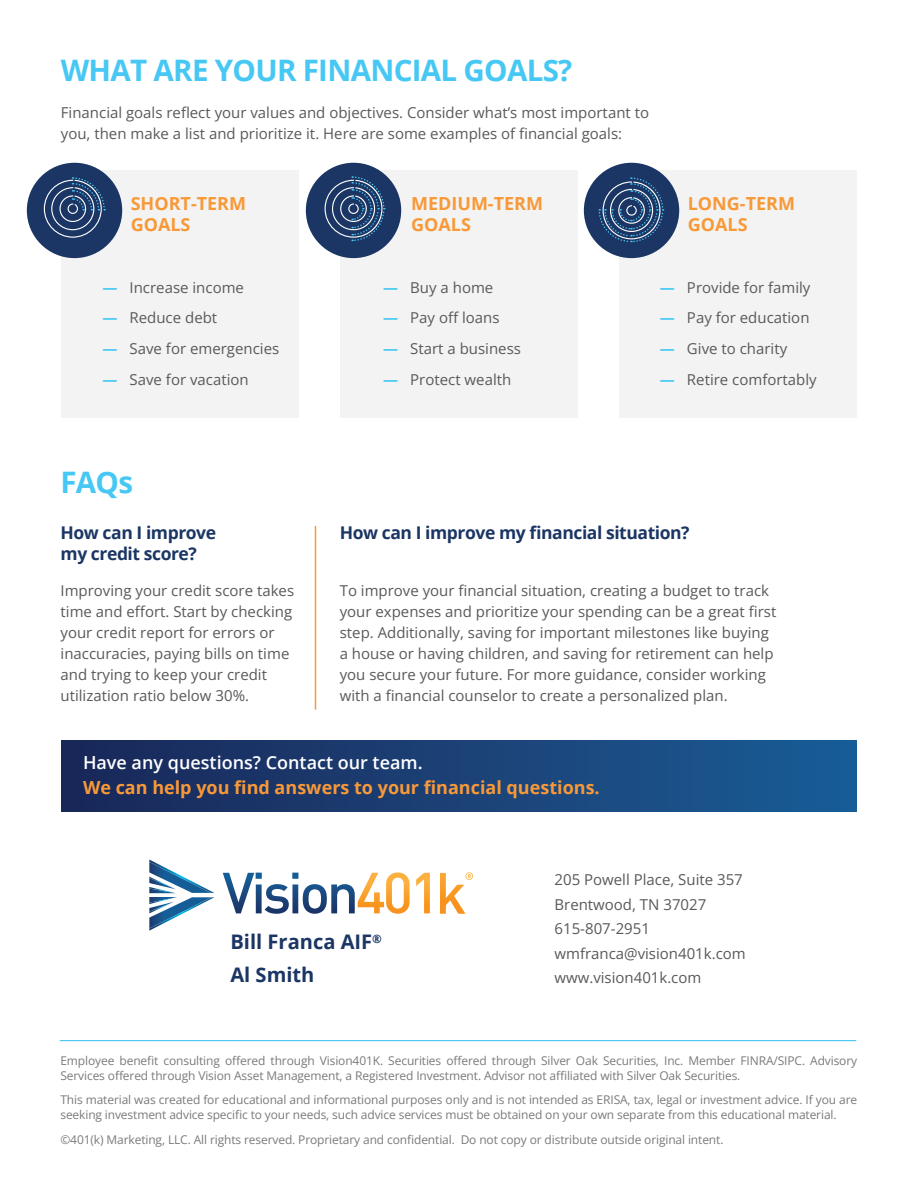
<style>
.page{position:relative;width:918px;height:1188px;background:#fff}
.page>*{position:absolute;margin:0;border:0;box-sizing:border-box;transform-origin:0 0}
.t1{font:700 29.55px "Open Sans";letter-spacing:-.025em;color:#47c8f4}
.t2{font:700 20.1px/33px "Open Sans";color:#1b3664}
.t3{font:700 18px/21px "Open Sans";color:#f89938}
.t4{font:600 18px "Open Sans";color:#fff}
.t5{font:700 17.55px/21px "Open Sans";letter-spacing:-.025em;color:#1b3664}
.t6{font:15px/21px "Open Sans";color:#58595b}
.t7{font:12px/15px "Open Sans";letter-spacing:-.01em;color:#797a7d}
.s1{font-weight:700;color:#47c8f4}
</style>
<div class="page">
<div style="left:62px;top:170px;width:237px;height:248px;background:#f3f3f3"></div>
<div style="left:341px;top:170px;width:237px;height:248px;background:#f3f3f3"></div>
<div style="left:620px;top:170px;width:237px;height:248px;background:#f3f3f3"></div>
<div style="left:27px;top:163px;width:95px;height:95px;background:#1b3664;border-radius:50%"></div>
<div style="left:306px;top:163px;width:95px;height:95px;background:#1b3664;border-radius:50%"></div>
<div style="left:584px;top:163px;width:95px;height:95px;background:#1b3664;border-radius:50%"></div>
<svg style="left:44px;top:177px;width:62px;height:61px"></svg>
<svg style="left:598px;top:177px;width:66px;height:66px"></svg>
<div style="left:62px;top:741px;width:794px;height:70px;background:linear-gradient(to right,#1b2658,#195c96)"></div>
<hr style="left:60px;top:1040px;width:796px;height:1px;background:#47c8f4">
<hr style="left:315px;top:526px;width:1px;height:184px;background:#f89938">
<svg style="left:325px;top:176px;width:60px;height:66px"></svg>
<svg style="left:416px;top:873px;width:14px;height:40px"></svg>
<svg style="left:223px;top:872px;width:187px;height:42px"></svg>
<svg style="left:440px;top:872px;width:33px;height:42px"></svg>
<svg style="left:149px;top:860px;width:65px;height:34px"></svg>
<img style="left:149px;top:897px;width:65px;height:34px">
<img style="left:149px;top:877px;width:27px;height:10px">
<img style="left:149px;top:887px;width:27px;height:6px">
<img style="left:149px;top:897px;width:28px;height:7px">
<img style="left:149px;top:902px;width:25px;height:11px">
<h1 class="t1" style="left:61px;top:50px;width:513px">WHAT ARE YOUR FINANCIAL GOALS?</h1>
<p class="t6" style="left:61px;top:102px;width:590px">Financial goals reflect your values and objectives. Consider what’s most important to you, then make a list and prioritize it. Here are some examples of financial goals:</p>
<p class="t3" style="left:131px;top:193px;width:117px">SHORT-TERM<br>GOALS</p>
<p class="t3" style="left:411px;top:193px;width:134px">MEDIUM-TERM<br>GOALS</p>
<p class="t3" style="left:688px;top:193px;width:109px">LONG-TERM<br>GOALS</p>
<p class="t6" style="left:103px;top:276px;width:143px"><span class="s1">—</span> Increase income</p>
<p class="t6" style="left:103px;top:307px;width:116px"><span class="s1">—</span> Reduce debt</p>
<p class="t6" style="left:103px;top:338px;width:178px"><span class="s1">—</span> Save for emergencies</p>
<p class="t6" style="left:103px;top:368px;width:148px"><span class="s1">—</span> Save for vacation</p>
<h1 class="t1" style="left:60px;top:461px;width:74px">FAQs</h1>
<p class="t5" style="left:61px;top:522px;width:157px">How can I improve my credit score?</p>
<p class="t6" style="left:61px;top:580px;width:235px">Improving your credit score takes time and effort. Start by checking your credit report for errors or inaccuracies, paying bills on time and trying to keep your credit utilization ratio below 30%.</p>
<p class="t6" style="left:383px;top:276px;width:112px"><span class="s1">—</span> Buy a home</p>
<p class="t6" style="left:383px;top:307px;width:118px"><span class="s1">—</span> Pay off loans</p>
<p class="t6" style="left:383px;top:338px;width:139px"><span class="s1">—</span> Start a business</p>
<p class="t6" style="left:383px;top:368px;width:130px"><span class="s1">—</span> Protect wealth</p>
<p class="t6" style="left:660px;top:276px;width:152px"><span class="s1">—</span> Provide for family</p>
<p class="t6" style="left:660px;top:307px;width:151px"><span class="s1">—</span> Pay for education</p>
<p class="t6" style="left:660px;top:338px;width:129px"><span class="s1">—</span> Give to charity</p>
<p class="t6" style="left:660px;top:368px;width:158px"><span class="s1">—</span> Retire comfortably</p>
<p class="t5" style="left:340px;top:522px;width:351px">How can I improve my financial situation?</p>
<p class="t6" style="left:340px;top:580px;width:438px">To improve your financial situation, creating a budget to track your expenses and prioritize your spending can be a great first step. Additionally, saving for important milestones like buying a house or having children, and saving for retirement can help you secure your future. For more guidance, consider working with a financial counselor to create a personalized plan.</p>
<p class="t4" style="left:83px;top:750px;width:341px">Have any questions? Contact our team.</p>
<p class="t3" style="left:83px;top:776px;width:518px">We can help you find answers to your financial questions.</p>
<h2 class="t2" style="left:230px;top:925px;width:153px">Bill Franca AIF<sup>®<br></sup>Al Smith</h2>
<p class="t6" style="left:555px;top:867px;width:193px;line-height:24.5px">205 Powell Place, Suite 357<br>Brentwood, TN 37027<br>615-807-2951 wmfranca@vision401k.com www.vision401k.com</p>
<p class="t7" style="left:60px;top:1053px;width:798px">Employee benefit consulting offered through Vision401K. Securities offered through Silver Oak Securities, Inc. Member FINRA/SIPC. Advisory<br>Services offered through Vision Asset Management, a Registered Investment. Advisor not affiliated with Silver Oak Securities.</p>
<p class="t7" style="left:60px;top:1092px;width:798px">This material was created for educational and informational purposes only and is not intended as ERISA, tax, legal or investment advice. If you are seeking investment advice specific to your needs, such advice services must be obtained on your own separate from this educational material.</p>
<p class="t7" style="left:60px;top:1132px;width:665px">©401(k) Marketing, LLC. All rights reserved. Proprietary and confidential. Do not copy or distribute outside original intent.</p>
</div>
